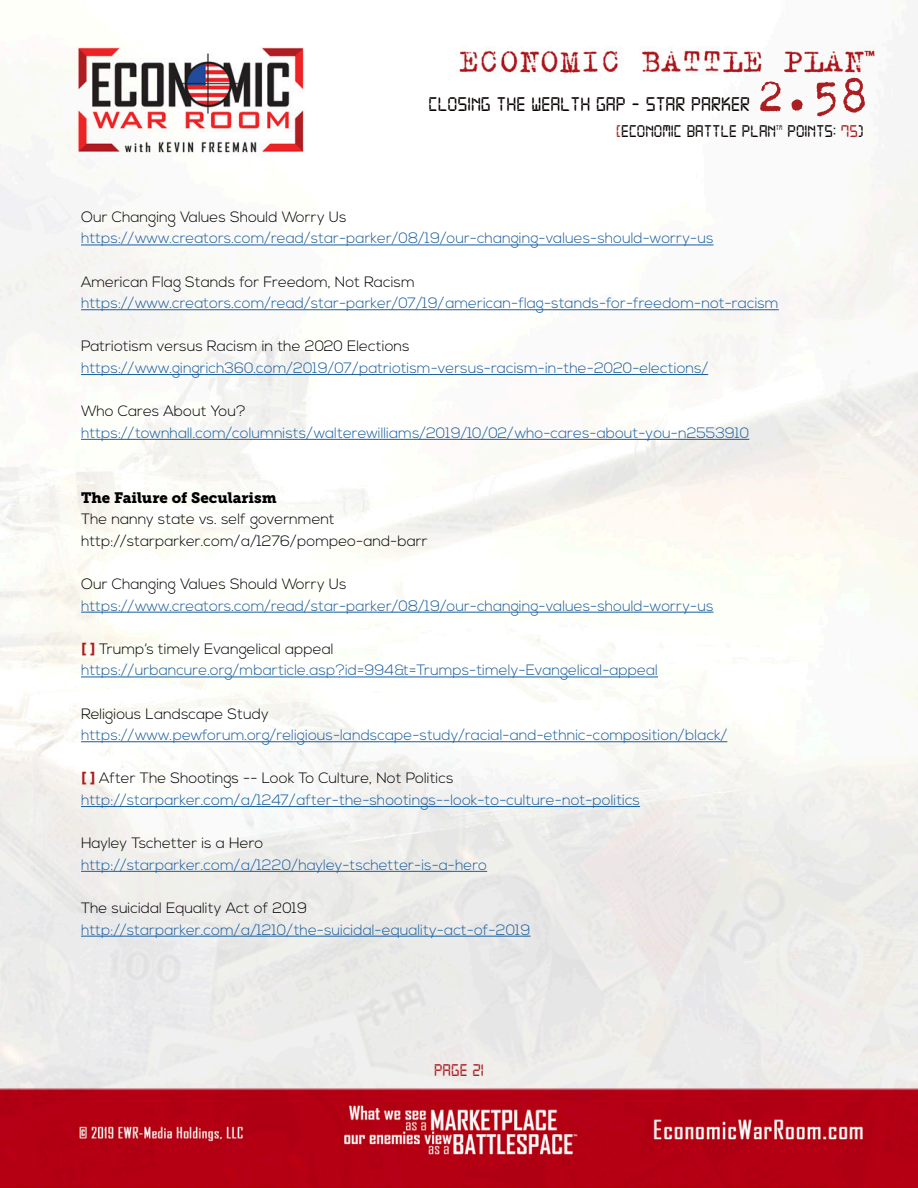
<style>
.page{position:relative;width:918px;height:1188px;background:#fff}
.page>*{position:absolute;margin:0;border:0;box-sizing:border-box;transform-origin:0 0}
.t1{font:51px "Trixie";color:#aa1e21}
.t2{font:21px "Digital 7";color:#080302}
.t3{font:18px "Digital 7";color:#080302}
.t4{font:18px "Digital 7";color:#aa1e21}
.t5{font:300 15px "Nexa";color:#175d9e}
.t6{font:300 15px "Nexa";color:#000}
.t7{font:15px "Museo Slab 900";color:#000}
.t8{font:7.05px "Digital 7";color:#080302}
.s1{color:#aa1e21}
.s2{font-family:"Museo Slab 900";font-weight:400;color:#aa1e21}
</style>
<div class="page">
<img style="left:0;top:35px;width:918px;height:1153px">
<hr style="left:81px;top:245px;width:633px;height:1px;background:#175d9e">
<hr style="left:81px;top:309px;width:698px;height:1px;background:#175d9e">
<hr style="left:81px;top:374px;width:627px;height:1px;background:#175d9e">
<hr style="left:81px;top:439px;width:668px;height:1px;background:#175d9e">
<hr style="left:81px;top:612px;width:633px;height:1px;background:#175d9e">
<hr style="left:81px;top:677px;width:577px;height:1px;background:#175d9e">
<hr style="left:81px;top:741px;width:646px;height:1px;background:#175d9e">
<hr style="left:81px;top:806px;width:559px;height:1px;background:#175d9e">
<hr style="left:81px;top:871px;width:406px;height:1px;background:#175d9e">
<hr style="left:81px;top:936px;width:450px;height:1px;background:#175d9e">
<h1 class="t1" style="left:756px;top:62px;width:114px">2.58</h1>
<p class="t3" style="left:616px;top:123px;width:161px"><span class="s1">[</span>ECONOMIC BATTLE PLAN</p>
<p class="t8" style="left:776px;top:124px;width:8px">TM</p>
<p class="t3" style="left:788px;top:123px;width:78px">POINTS: <span class="s1">75</span>)</p>
<h2 class="t2" style="left:429px;top:95px;width:323px">CLOSING THE WEALTH GAP - STAR PARKER</h2>
<p class="t6" style="left:81px;top:208px;width:267px">Our Changing Values Should Worry Us</p>
<p class="t5" style="left:81px;top:230px;width:634px">https://www.creators.com/read/star-parker/08/19/our-changing-values-should-worry-us</p>
<p class="t6" style="left:81px;top:273px;width:335px">American Flag Stands for Freedom, Not Racism</p>
<p class="t5" style="left:81px;top:294px;width:699px">https://www.creators.com/read/star-parker/07/19/american-flag-stands-for-freedom-not-racism</p>
<p class="t6" style="left:81px;top:338px;width:330px">Patriotism versus Racism in the 2020 Elections</p>
<p class="t5" style="left:81px;top:359px;width:629px">https://www.gingrich360.com/2019/07/patriotism-versus-racism-in-the-2020-elections/</p>
<p class="t6" style="left:81px;top:402px;width:166px">Who Cares About You?</p>
<p class="t5" style="left:81px;top:424px;width:670px">https://townhall.com/columnists/walterewilliams/2019/10/02/who-cares-about-you-n2553910</p>
<p class="t7" style="left:81px;top:489px;width:197px">The Failure of Secularism</p>
<p class="t6" style="left:81px;top:510px;width:255px">The nanny state vs. self government</p>
<p class="t6" style="left:81px;top:532px;width:348px">http://starparker.com/a/1276/pompeo-and-barr</p>
<p class="t6" style="left:81px;top:575px;width:267px">Our Changing Values Should Worry Us</p>
<p class="t5" style="left:81px;top:597px;width:634px">https://www.creators.com/read/star-parker/08/19/our-changing-values-should-worry-us</p>
<p class="t6" style="left:81px;top:640px;width:254px"><span class="s2">[ ]</span> Trump’s timely Evangelical appeal</p>
<p class="t5" style="left:81px;top:662px;width:579px">https://urbancure.org/mbarticle.asp?id=994&amp;t=Trumps-timely-Evangelical-appeal</p>
<p class="t6" style="left:81px;top:705px;width:189px">Religious Landscape Study</p>
<p class="t5" style="left:81px;top:726px;width:648px">https://www.pewforum.org/religious-landscape-study/racial-and-ethnic-composition/black/</p>
<p class="t6" style="left:81px;top:770px;width:374px"><span class="s2">[ ]</span> After The Shootings -- Look To Culture, Not Politics</p>
<p class="t5" style="left:81px;top:791px;width:561px">http://starparker.com/a/1247/after-the-shootings--look-to-culture-not-politics</p>
<p class="t6" style="left:81px;top:834px;width:184px">Hayley Tschetter is a Hero</p>
<p class="t5" style="left:81px;top:856px;width:408px">http://starparker.com/a/1220/hayley-tschetter-is-a-hero</p>
<p class="t6" style="left:81px;top:899px;width:228px">The suicidal Equality Act of 2019</p>
<p class="t5" style="left:81px;top:921px;width:451px">http://starparker.com/a/1210/the-suicidal-equality-act-of-2019</p>
<p class="t4" style="left:434px;top:1062px;width:51px">PAGE 21</p>
</div>
